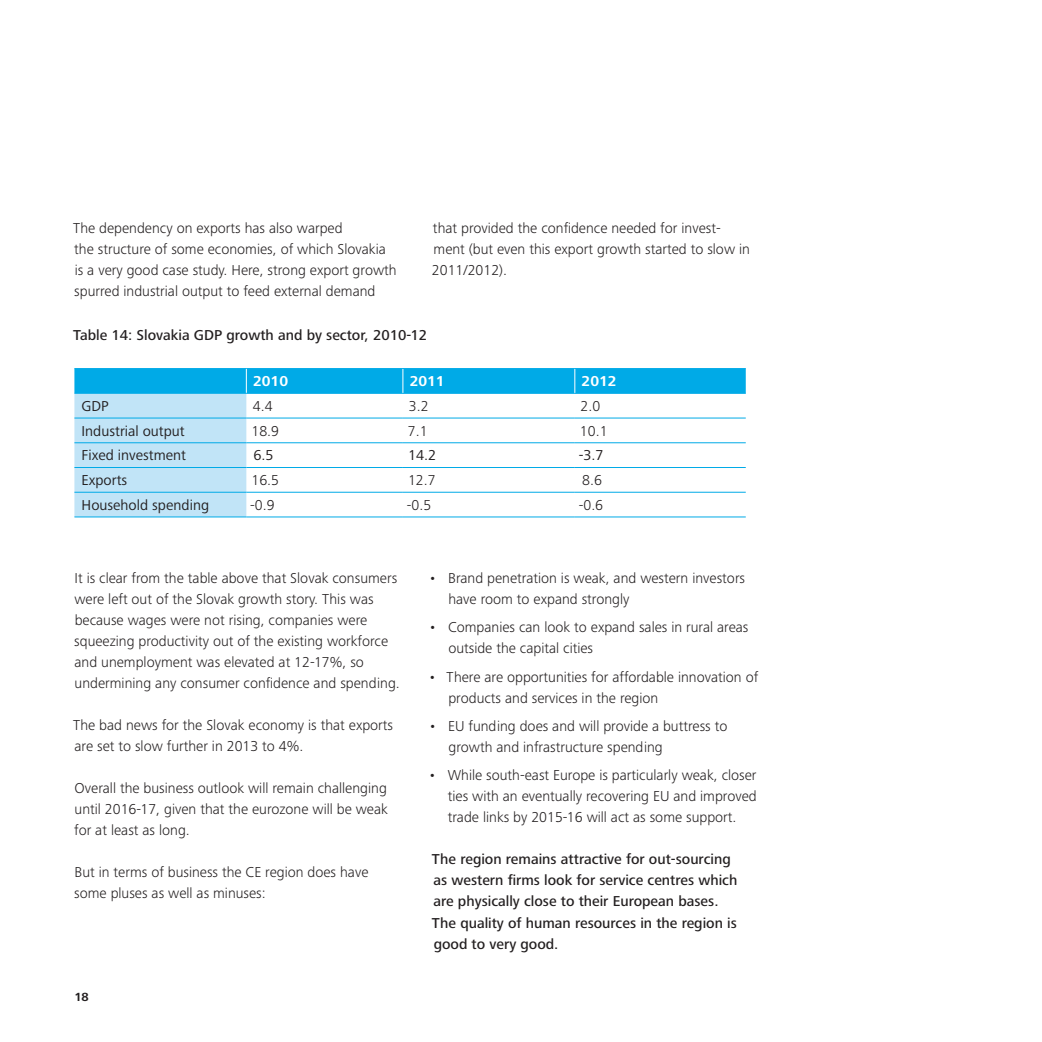
<style>
.page{position:relative;width:1042px;height:1042px;background:#fff}
.page>*{position:absolute;margin:0;border:0;box-sizing:border-box;transform-origin:0 0}
.t1{font:300 14.88px/21px "Frutiger Next Pro";color:#231f20}
.t2{font:500 14.88px/21px "Frutiger Next Pro";color:#231f20}
.t3{font:14.88px "Frutiger Next Pro";color:#231f20}
.t4{font:700 14.88px "Frutiger Next Pro";color:#fff}
.t5{font:700 12.25px "Frutiger Next Pro";color:#231f20}
</style>
<div class="page">
<svg style="left:74px;top:368px;width:672px;height:149px"></svg>
<hr style="left:74px;top:393px;width:172px;height:1px;background:#00aae7">
<hr style="left:74px;top:418px;width:172px;height:1px;background:#00aae7">
<hr style="left:74px;top:442px;width:172px;height:1px;background:#00aae7">
<hr style="left:74px;top:467px;width:172px;height:1px;background:#00aae7">
<hr style="left:74px;top:492px;width:172px;height:1px;background:#00aae7">
<hr style="left:74px;top:516px;width:172px;height:1px;background:#00aae7">
<p class="t1" style="left:73px;top:218px;width:325px">The dependency on exports has also warped<br>the structure of some economies, of which Slovakia is a very good case study. Here, strong export growth spurred industrial output to feed external demand</p>
<p class="t1" style="left:432px;top:218px;width:319px">that provided the confidence needed for invest&shy;ment (but even this export growth started to slow in<br>2011/2012).</p>
<p class="t2" style="left:73px;top:325px;width:356px">Table 14: Slovakia GDP growth and by sector, 2010-12</p>
<p class="t4" style="left:253px;top:373px;width:36px">2010</p>
<p class="t4" style="left:410px;top:373px;width:36px">2011</p>
<p class="t4" style="left:581px;top:373px;width:36px">2012</p>
<p class="t3" style="left:81px;top:397px;width:29px">GDP</p>
<p class="t1" style="left:253px;top:395px;width:21px">4.4</p>
<p class="t1" style="left:409px;top:395px;width:21px">3.2</p>
<p class="t1" style="left:580px;top:395px;width:21px">2.0</p>
<p class="t3" style="left:82px;top:422px;width:105px">Industrial output</p>
<p class="t1" style="left:251px;top:420px;width:29px">18.9</p>
<p class="t1" style="left:408px;top:420px;width:21px">7.1</p>
<p class="t1" style="left:580px;top:420px;width:29px">10.1</p>
<p class="t3" style="left:82px;top:447px;width:106px">Fixed investment</p>
<p class="t3" style="left:253px;top:447px;width:22px">6.5</p>
<p class="t3" style="left:408px;top:447px;width:30px">14.2</p>
<p class="t3" style="left:579px;top:447px;width:26px">-3.7</p>
<p class="t3" style="left:82px;top:472px;width:47px">Exports</p>
<p class="t1" style="left:251px;top:470px;width:29px">16.5</p>
<p class="t1" style="left:408px;top:470px;width:29px">12.7</p>
<p class="t1" style="left:582px;top:470px;width:21px">8.6</p>
<p class="t3" style="left:82px;top:496px;width:129px">Household spending</p>
<p class="t1" style="left:250px;top:494px;width:26px">-0.9</p>
<p class="t1" style="left:407px;top:494px;width:26px">-0.5</p>
<p class="t1" style="left:579px;top:494px;width:26px">-0.6</p>
<p class="t1" style="left:74px;top:567px;width:327px">It is clear from the table above that Slovak consumers were left out of the Slovak growth story. This was because wages were not rising, companies were squeezing productivity out of the existing workforce and unemployment was elevated at 12-17%, so undermining any consumer confidence and spending.</p>
<p class="t1" style="left:73px;top:714px;width:322px">The bad news for the Slovak economy is that exports are set to slow further in 2013 to 4%.</p>
<p class="t1" style="left:74px;top:777px;width:315px;text-align:justify">Overall the business outlook will remain challenging until 2016-17, given that the eurozone will be weak for at least as long.</p>
<p class="t1" style="left:74px;top:861px;width:296px">But in terms of business the CE region does have some pluses as well as minuses:</p>
<p class="t5" style="left:74px;top:990px;width:16px">18</p>
<p class="t1" style="left:448px;top:567px;width:298px;text-indent:-20px">• Brand penetration is weak, and western investors have room to expand strongly</p>
<p class="t1" style="left:448px;top:616px;width:302px;text-indent:-20px">• Companies can look to expand sales in rural areas outside the capital cities</p>
<p class="t1" style="left:448px;top:666px;width:311px;text-indent:-20px">• There are opportunities for affordable innovation of products and services in the region</p>
<p class="t1" style="left:448px;top:715px;width:280px;text-indent:-20px">• EU funding does and will provide a buttress to growth and infrastructure spending</p>
<p class="t1" style="left:448px;top:765px;width:310px;text-align:justify;text-indent:-19px">• While south-east Europe is particularly weak, closer ties with an eventually recovering EU and improved trade links by 2015-16 will act as some support.</p>
<p class="t2" style="left:432px;top:849px;width:307px">The region remains attractive for out-sourcing as western firms look for service centres which are physically close to their European bases.<br>The quality of human resources in the region is good to very good.</p>
</div>
